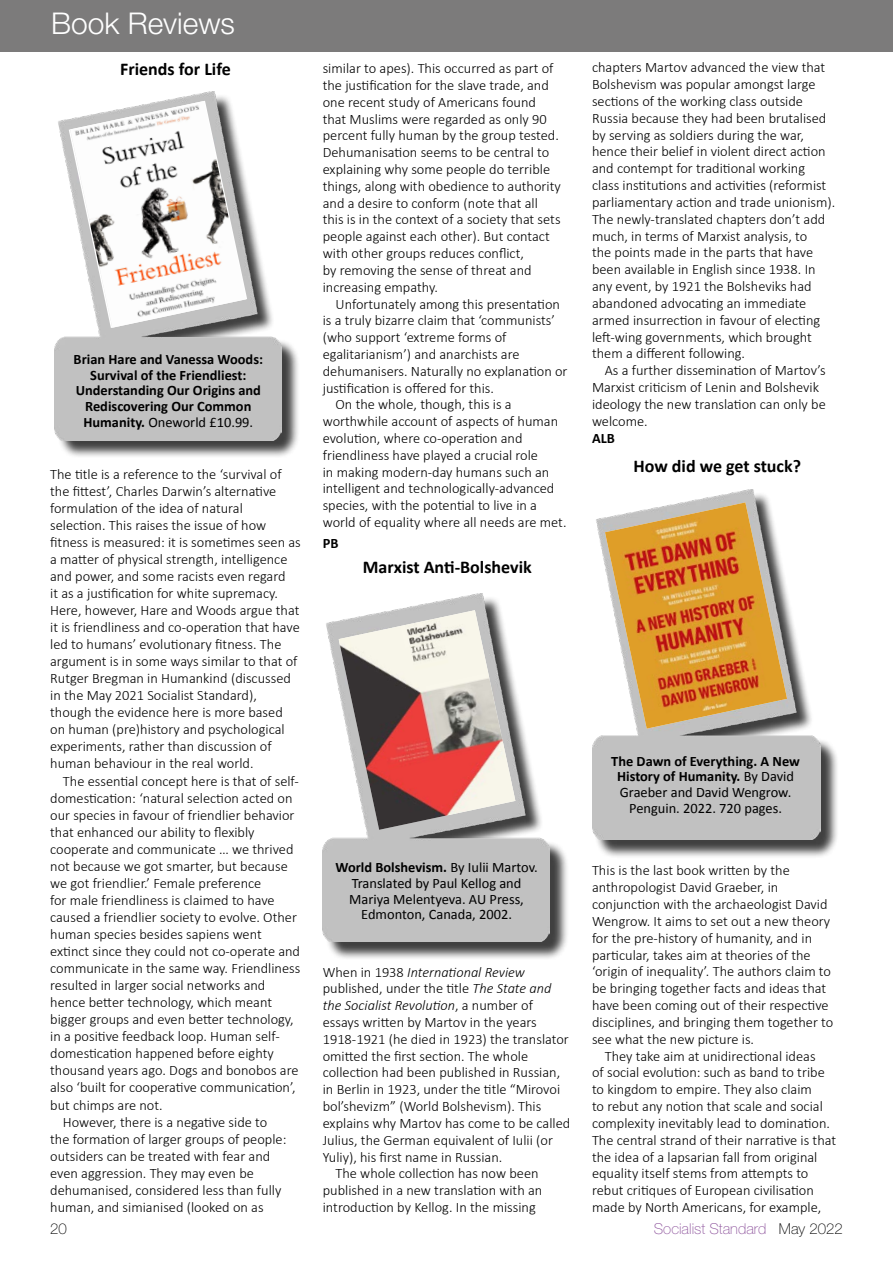
<style>
.page{position:relative;width:893px;height:1263px;background:#fff}
.page>*{position:absolute;margin:0;border:0;box-sizing:border-box;transform-origin:0 0}
.t1{font:300 30px "Helvetica Neue";color:#fff}
.t2{font:700 18px "Calibri";color:#000}
.t3{font:100 15px "Helvetica Neue";color:#8d539c}
.t4{font:100 15px "Helvetica Neue";color:#000}
.t5{font:300 14.4px/16.8px "Calibri";color:#000}
.t6{font:14.4px/15.9px "Calibri";color:#000;text-align:center}
.t7{font:700 14.4px/15.9px "Calibri";color:#000;text-align:center}
.t8{font:italic 300 14.4px "Calibri";color:#000}
.s1{font-weight:400}
.s2{font-weight:700}
.s3{font-style:normal}
.s4{font-style:italic}
.s5{color:#000}
</style>
<div class="page">
<div style="left:0;top:0;width:893px;height:51px;background:#7c7b7b"></div>
<div style="left:325px;top:596px;width:244px;height:364px;background:#000;opacity:.75"></div>
<img style="left:323px;top:593px;width:227px;height:349px">
<img style="left:339px;top:610px;width:176px;height:220px">
<div style="left:594px;top:492px;width:245px;height:366px;background:#000;opacity:.75"></div>
<img style="left:592px;top:489px;width:229px;height:351px">
<img style="left:605px;top:502px;width:182px;height:227px">
<div style="left:57px;top:94px;width:243px;height:365px;background:#000;opacity:.75"></div>
<img style="left:54px;top:91px;width:228px;height:349px">
<img style="left:70px;top:101px;width:176px;height:227px">
<h1 class="t1" style="left:51px;top:5px;width:185px">Book Reviews</h1>
<p class="t2" style="left:120px;top:58px;width:112px">Friends for Life</p>
<p class="t7" style="left:74px;top:350px;width:191px">Brian Hare and Vanessa Woods:<br>Survival of the Friendliest:<br>Understanding Our Origins and<br>Rediscovering Our Common<br>Humanity. <span class="s1">Oneworld £10.99.</span></p>
<p class="t5" style="left:50px;top:465px;width:252px">The title is a reference to the ‘survival of the fittest’, Charles Darwin’s alternative formulation of the idea of natural selection. This raises the issue of how fitness is measured: it is sometimes seen as a matter of physical strength, intelligence and power, and some racists even regard<br>it as a justification for white supremacy.<br>Here, however, Hare and Woods argue that it is friendliness and co-operation that have led to humans’ evolutionary fitness. The argument is in some ways similar to that of Rutger Bregman in Humankind (discussed in the May 2021 Socialist Standard), though the evidence here is more based on human (pre)history and psychological experiments, rather than discussion of human behaviour in the real world.</p>
<p class="t5" style="left:63px;top:772px;width:237px">The essential concept here is that of self-</p>
<p class="t5" style="left:50px;top:789px;width:244px">domestication: ‘natural selection acted on</p>
<p class="t5" style="left:50px;top:806px;width:246px">our species in favour of friendlier behavior</p>
<p class="t5" style="left:50px;top:823px;width:206px">that enhanced our ability to flexibly</p>
<p class="t5" style="left:50px;top:840px;width:245px">cooperate and communicate … we thrived</p>
<p class="t5" style="left:50px;top:857px;width:239px">not because we got smarter, but because</p>
<p class="t5" style="left:50px;top:874px;width:213px">we got friendlier.’ Female preference</p>
<p class="t5" style="left:50px;top:891px;width:226px">for male friendliness is claimed to have</p>
<p class="t5" style="left:50px;top:909px;width:248px">caused a friendlier society to evolve. Other</p>
<p class="t5" style="left:50px;top:926px;width:213px">human species besides sapiens went</p>
<p class="t5" style="left:50px;top:943px;width:251px">extinct since they could not co-operate and</p>
<p class="t5" style="left:50px;top:960px;width:252px">communicate in the same way. Friendliness</p>
<p class="t5" style="left:50px;top:977px;width:217px">resulted in larger social networks and</p>
<p class="t5" style="left:50px;top:994px;width:223px">hence better technology, which meant</p>
<p class="t5" style="left:50px;top:1011px;width:245px">bigger groups and even better technology,</p>
<p class="t5" style="left:50px;top:1028px;width:231px">in a positive feedback loop. Human self-</p>
<p class="t5" style="left:50px;top:1045px;width:225px">domestication happened before eighty</p>
<p class="t5" style="left:50px;top:1062px;width:250px">thousand years ago. Dogs and bonobos are</p>
<p class="t5" style="left:50px;top:1079px;width:247px">also ‘built for cooperative communication’,</p>
<p class="t5" style="left:50px;top:1096px;width:114px">but chimps are not.</p>
<p class="t5" style="left:63px;top:1113px;width:206px">However, there is a negative side to</p>
<p class="t5" style="left:50px;top:1130px;width:238px">the formation of larger groups of people:</p>
<p class="t5" style="left:50px;top:1147px;width:222px">outsiders can be treated with fear and</p>
<p class="t5" style="left:50px;top:1164px;width:205px">even aggression. They may even be</p>
<p class="t5" style="left:50px;top:1181px;width:233px">dehumanised, considered less than fully</p>
<p class="t5" style="left:50px;top:1198px;width:215px">human, and simianised (looked on as</p>
<p class="t5" style="left:323px;top:60px;width:240px">similar to apes). This occurred as part of the justification for the slave trade, and one recent study of Americans found that Muslims were regarded as only 90 percent fully human by the group tested.<br>Dehumanisation seems to be central to explaining why some people do terrible things, along with obedience to authority and a desire to conform (note that all this is in the context of a society that sets people against each other). But contact with other groups reduces conflict,<br>by removing the sense of threat and increasing empathy.</p>
<p class="t5" style="left:335px;top:295px;width:226px">Unfortunately among this presentation</p>
<p class="t5" style="left:323px;top:312px;width:234px">is a truly bizarre claim that ‘communists’</p>
<p class="t5" style="left:323px;top:329px;width:185px">(who support ‘extreme forms of</p>
<p class="t5" style="left:323px;top:346px;width:198px">egalitarianism’) and anarchists are</p>
<p class="t5" style="left:323px;top:362px;width:246px">dehumanisers. Naturally no explanation or</p>
<p class="t5" style="left:323px;top:379px;width:173px">justification is offered for this.</p>
<p class="t5" style="left:335px;top:396px;width:178px">On the whole, though, this is a</p>
<p class="t5" style="left:323px;top:413px;width:237px">worthwhile account of aspects of human</p>
<p class="t5" style="left:323px;top:430px;width:201px">evolution, where co-operation and</p>
<p class="t5" style="left:323px;top:446px;width:217px">friendliness have played a crucial role</p>
<p class="t5" style="left:323px;top:463px;width:228px">in making modern-day humans such an</p>
<p class="t5" style="left:323px;top:480px;width:233px">intelligent and technologically-advanced</p>
<p class="t5" style="left:323px;top:497px;width:216px">species, with the potential to live in a</p>
<p class="t5" style="left:323px;top:514px;width:245px">world of equality where all needs are met.</p>
<p class="t7" style="left:323px;top:535px;width:17px">PB</p>
<p class="t2" style="left:363px;top:556px;width:171px">Marxist Anti-Bolshevik</p>
<p class="t6" style="left:336px;top:858px;width:204px"><span class="s2">World Bolshevism.</span> By Iulii Martov.<br>Translated by Paul Kellog and<br>Mariya Melentyeva. AU Press,<br>Edmonton, Canada, 2002.</p>
<p class="t8" style="left:323px;top:963px;width:204px"><span class="s3">When in 1938</span> International Review</p>
<p class="t5" style="left:323px;top:980px;width:230px">published, under the title <span class="s4">The State and</span></p>
<p class="t8" style="left:323px;top:996px;width:212px">the Socialist Revolution<span class="s3">, a number of</span></p>
<p class="t5" style="left:323px;top:1014px;width:216px">essays written by Martov in the years</p>
<p class="t5" style="left:323px;top:1030px;width:248px">1918-1921 (he died in 1923) the translator</p>
<p class="t5" style="left:323px;top:1047px;width:207px">omitted the first section. The whole</p>
<p class="t5" style="left:323px;top:1064px;width:239px">collection had been published in Russian,</p>
<p class="t5" style="left:323px;top:1081px;width:239px">in Berlin in 1923, under the title “Mirovoi</p>
<p class="t5" style="left:323px;top:1098px;width:220px">bol’shevizm” (World Bolshevism). This</p>
<p class="t5" style="left:323px;top:1114px;width:249px">explains why Martov has come to be called</p>
<p class="t5" style="left:323px;top:1131px;width:232px">Julius, the German equivalent of Iulii (or</p>
<p class="t5" style="left:323px;top:1148px;width:181px">Yuliy), his first name in Russian.</p>
<p class="t5" style="left:335px;top:1165px;width:205px">The whole collection has now been</p>
<p class="t5" style="left:323px;top:1182px;width:221px">published in a new translation with an</p>
<p class="t5" style="left:323px;top:1198px;width:215px">introduction by Kellog. In the missing</p>
<p class="t5" style="left:592px;top:59px;width:245px">chapters Martov advanced the view that Bolshevism was popular amongst large sections of the working class outside Russia because they had been brutalised by serving as soldiers during the war, hence their belief in violent direct action and contempt for traditional working class institutions and activities (reformist parliamentary action and trade unionism).<br>The newly-translated chapters don’t add much, in terms of Marxist analysis, to<br>the points made in the parts that have been available in English since 1938. In any event, by 1921 the Bolsheviks had abandoned advocating an immediate armed insurrection in favour of electing left-wing governments, which brought them a different following.</p>
<p class="t5" style="left:592px;top:362px;width:235px;text-indent:13px">As a further dissemination of Martov’s<br>Marxist criticism of Lenin and Bolshevik ideology the new translation can only be welcome.</p>
<p class="t7" style="left:592px;top:429px;width:24px">ALB</p>
<p class="t2" style="left:633px;top:455px;width:169px">How did we get stuck?</p>
<p class="t6" style="left:611px;top:752px;width:190px"><span class="s2">The Dawn of Everything. A New<br>History of Humanity.</span> By David<br>Graeber and David Wengrow.<br>Penguin. 2022. 720 pages.</p>
<p class="t5" style="left:592px;top:862px;width:243px">This is the last book written by the anthropologist David Graeber, in conjunction with the archaeologist David Wengrow. It aims to set out a new theory for the pre-history of humanity, and in particular, takes aim at theories of the ‘origin of inequality’. The authors claim to be bringing together facts and ideas that have been coming out of their respective disciplines, and bringing them together to see what the new picture is.</p>
<p class="t5" style="left:592px;top:1047px;width:246px;text-indent:13px">They take aim at unidirectional ideas<br>of social evolution: such as band to tribe to kingdom to empire. They also claim<br>to rebut any notion that scale and social complexity inevitably lead to domination.<br>The central strand of their narrative is that the idea of a lapsarian fall from original equality itself stems from attempts to rebut critiques of European civilisation made by North Americans, for example,</p>
<p class="t4" style="left:50px;top:1220px;width:18px">20</p>
<p class="t3" style="left:654px;top:1220px;width:190px">Socialist Standard <span class="s5">May 2022</span></p>
</div>
